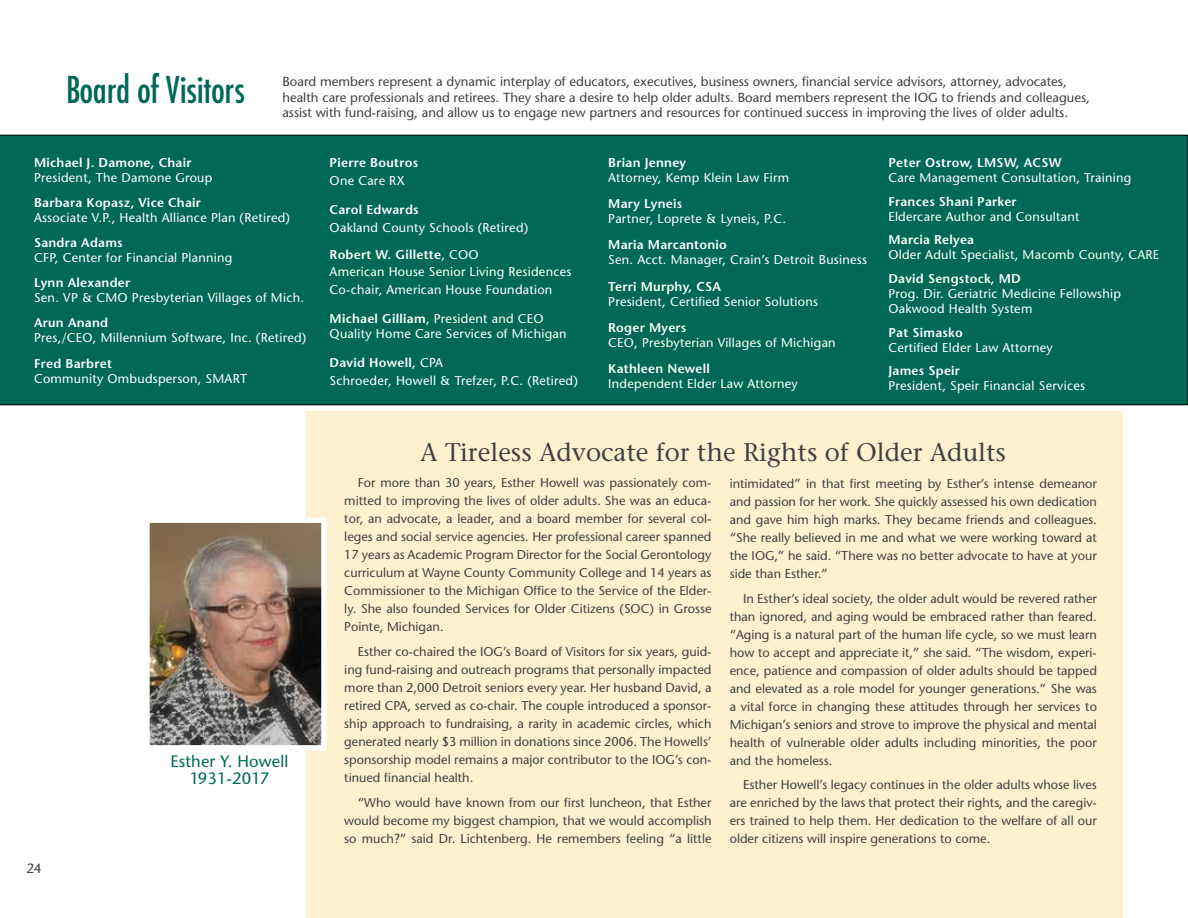
<style>
.page{position:relative;width:1188px;height:918px;background:#fff}
.page>*{position:absolute;margin:0;border:0;box-sizing:border-box;transform-origin:0 0}
.t1{font:500 condensed 36px "Futura";letter-spacing:-.01em;color:#006857}
.t2{font:25.5px "Stone Serif";color:#414042}
.t3{font:16.5px/16.5px "Stone Sans";letter-spacing:.01em;color:#006857;text-align:center}
.t4{font:13.5px "Stone Sans";color:#414042}
.t5{font:13.2px/15px "Stone Sans";color:#414042}
.t6{font:12.75px/18px "Stone Sans";color:#414042;text-align:justify}
.t7{font:12.75px/15px "Stone Sans";letter-spacing:.02em;color:#fff}
.t8{font:600 12.75px "Stone Sans";letter-spacing:.02em;color:#fff}
.s1{font-weight:600}
</style>
<div class="page">
<hr style="left:1187px;top:0;width:1px;height:918px;background:#abcac3">
<div style="left:307px;top:412px;width:816px;height:506px;background:#fff1d0"></div>
<div style="left:0;top:135px;width:1188px;height:270px;background:#006857"></div>
<img style="left:150px;top:524px;width:171px;height:221px">
<div style="left:144px;top:518px;width:183px;height:233px;border:5px solid #fff"></div>
<h1 class="t1" style="left:66px;top:66px;width:180px">Board of Visitors</h1>
<p class="t5" style="left:282px;top:74px;width:809px">Board members represent a dynamic interplay of educators, executives, business owners, financial service advisors, attorney, advocates, health care professionals and retirees. They share a desire to help older adults. Board members represent the IOG to friends and colleagues, assist with fund-raising, and allow us to engage new partners and resources for continued success in improving the lives of older adults.</p>
<p class="t8" style="left:34px;top:155px;width:159px">Michael J. Damone, Chair</p>
<p class="t7" style="left:34px;top:170px;width:180px">President, The Damone Group</p>
<p class="t8" style="left:34px;top:195px;width:168px">Barbara Kopasz, Vice Chair</p>
<p class="t7" style="left:34px;top:210px;width:258px">Associate V.P., Health Alliance Plan (Retired)</p>
<p class="t8" style="left:34px;top:235px;width:90px">Sandra Adams</p>
<p class="t7" style="left:34px;top:250px;width:200px">CFP, Center for Financial Planning</p>
<p class="t8" style="left:34px;top:275px;width:98px">Lynn Alexander</p>
<p class="t7" style="left:34px;top:290px;width:272px">Sen. VP &amp; CMO Presbyterian Villages of Mich.</p>
<p class="t8" style="left:34px;top:315px;width:76px">Arun Anand</p>
<p class="t7" style="left:34px;top:330px;width:274px">Pres,/CEO, Millennium Software, Inc. (Retired)</p>
<p class="t8" style="left:34px;top:356px;width:79px">Fred Barbret</p>
<p class="t7" style="left:34px;top:371px;width:214px">Community Ombudsperson, SMART</p>
<p class="t4" style="left:26px;top:860px;width:17px">24</p>
<p class="t3" style="left:171px;top:753px;width:119px">Esther Y. Howell<br>1931-2017</p>
<p class="t8" style="left:330px;top:155px;width:90px">Pierre Boutros</p>
<p class="t7" style="left:330px;top:173px;width:77px">One Care RX</p>
<p class="t8" style="left:330px;top:201px;width:91px">Carol Edwards</p>
<p class="t7" style="left:330px;top:213px;width:200px;line-height:27.6px">Oakland County Schools (Retired)<br><span class="s1">Robert W. Gillette</span>, COO</p>
<p class="t7" style="left:330px;top:263px;width:243px;line-height:17.2px">American House Senior Living Residences<br>Co-chair, American House Foundation</p>
<p class="t7" style="left:330px;top:311px;width:238px"><span class="s1">Michael Gilliam</span>, President and CEO<br>Quality Home Care Services of Michigan</p>
<p class="t7" style="left:330px;top:353px;width:250px;line-height:18px"><span class="s1">David Howell,</span> CPA<br>Schroeder, Howell &amp; Trefzer, P.C. (Retired)</p>
<p class="t8" style="left:608px;top:155px;width:79px">Brian Jenney</p>
<p class="t7" style="left:608px;top:170px;width:183px">Attorney, Kemp Klein Law Firm</p>
<p class="t8" style="left:608px;top:196px;width:75px">Mary Lyneis</p>
<p class="t7" style="left:608px;top:211px;width:179px">Partner, Loprete &amp; Lyneis, P.C.</p>
<p class="t8" style="left:608px;top:237px;width:120px">Maria Marcantonio</p>
<p class="t7" style="left:608px;top:252px;width:260px">Sen. Acct. Manager, Crain’s Detroit Business</p>
<p class="t8" style="left:608px;top:278px;width:114px">Terri Murphy, CSA</p>
<p class="t7" style="left:608px;top:293px;width:211px">President, Certified Senior Solutions</p>
<p class="t8" style="left:608px;top:319px;width:80px">Roger Myers</p>
<p class="t7" style="left:608px;top:335px;width:229px">CEO, Presbyterian Villages of Michigan</p>
<p class="t8" style="left:608px;top:360px;width:103px">Kathleen Newell</p>
<p class="t7" style="left:608px;top:376px;width:191px">Independent Elder Law Attorney</p>
<p class="t8" style="left:888px;top:155px;width:175px">Peter Ostrow, LMSW, ACSW</p>
<p class="t7" style="left:888px;top:170px;width:245px">Care Management Consultation, Training</p>
<p class="t8" style="left:888px;top:193px;width:130px">Frances Shani Parker</p>
<p class="t7" style="left:888px;top:209px;width:193px">Eldercare Author and Consultant</p>
<p class="t8" style="left:888px;top:232px;width:87px">Marcia Relyea</p>
<p class="t7" style="left:888px;top:247px;width:271px">Older Adult Specialist, Macomb County, CARE</p>
<p class="t8" style="left:888px;top:271px;width:134px">David Sengstock, MD</p>
<p class="t7" style="left:888px;top:286px;width:234px">Prog. Dir. Geriatric Medicine Fellowship<br>Oakwood Health System</p>
<p class="t8" style="left:888px;top:324px;width:76px">Pat Simasko</p>
<p class="t7" style="left:888px;top:340px;width:166px">Certified Elder Law Attorney</p>
<p class="t8" style="left:888px;top:363px;width:73px">James Speir</p>
<p class="t7" style="left:888px;top:378px;width:198px">President, Speir Financial Services</p>
<h2 class="t2" style="left:420px;top:437px;width:587px">A Tireless Advocate for the Rights of Older Adults</h2>
<p class="t6" style="left:344px;top:474px;width:369px;text-indent:14px">For more than 30 years, Esther Howell was passionately com&shy;mitted to improving the lives of older adults. She was an educa&shy;tor, an advocate, a leader, and a board member for several col&shy;leges and social service agencies. Her professional career spanned 17 years as Academic Program Director for the Social Gerontology curriculum at Wayne County Community College and 14 years as Commissioner to the Michigan Office to the Service of the Elder&shy;ly. She also founded Services for Older Citizens (SOC) in Grosse Pointe, Michigan.</p>
<p class="t6" style="left:344px;top:642px;width:369px;text-indent:14px">Esther co-chaired the IOG’s Board of Visitors for six years, guid&shy;ing fund-raising and outreach programs that personally impacted more than 2,000 Detroit seniors every year. Her husband David, a retired CPA, served as co-chair. The couple introduced a sponsor&shy;ship approach to fundraising, a rarity in academic circles, which generated nearly $3 million in donations since 2006. The Howells’ sponsorship model remains a major contributor to the IOG’s con&shy;tinued financial health.</p>
<p class="t6" style="left:344px;top:793px;width:369px;text-indent:14px">“Who would have known from our first luncheon, that Esther would become my biggest champion, that we would accomplish so much?” said Dr. Lichtenberg. He remembers feeling “a little</p>
<p class="t6" style="left:730px;top:474px;width:369px">intimidated” in that first meeting by Esther’s intense demeanor and passion for her work. She quickly assessed his own dedication and gave him high marks. They became friends and colleagues. “She really believed in me and what we were working toward at the IOG,” he said. “There was no better advocate to have at your side than Esther.”</p>
<p class="t6" style="left:730px;top:589px;width:369px;text-indent:14px">In Esther’s ideal society, the older adult would be revered rather than ignored, and aging would be embraced rather than feared. “Aging is a natural part of the human life cycle, so we must learn how to accept and appreciate it,” she said. “The wisdom, experi&shy;ence, patience and compassion of older adults should be tapped and elevated as a role model for younger generations.” She was a vital force in changing these attitudes through her services to Michigan’s seniors and strove to improve the physical and mental health of vulnerable older adults including minorities, the poor and the homeless.</p>
<p class="t6" style="left:730px;top:776px;width:369px;text-indent:14px">Esther Howell’s legacy continues in the older adults whose lives are enriched by the laws that protect their rights, and the caregiv&shy;ers trained to help them. Her dedication to the welfare of all our older citizens will inspire generations to come.</p>
</div>
